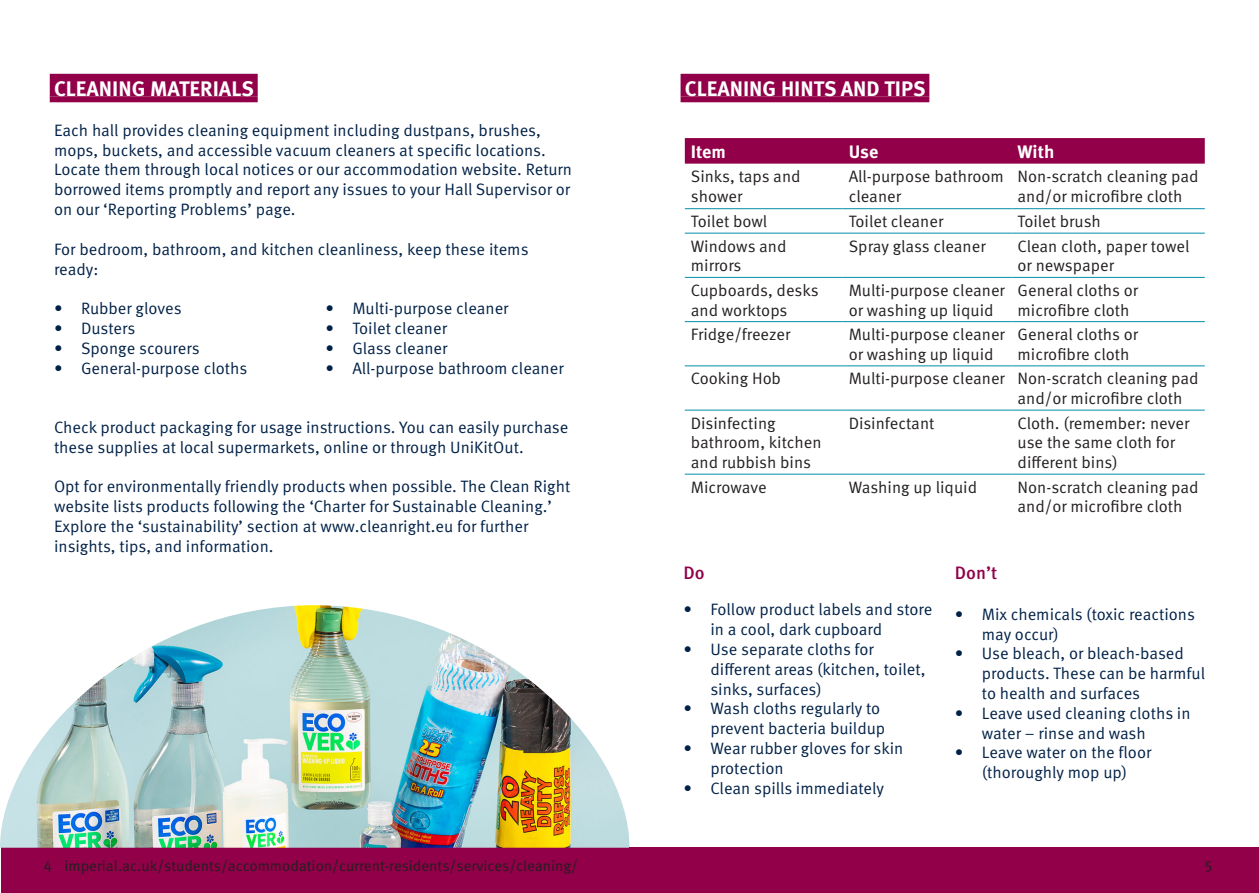
<style>
.page{position:relative;width:1259px;height:893px;background:#fff}
.page>*{position:absolute;margin:0;border:0;box-sizing:border-box;transform-origin:0 0}
.t1{font:700 21px "Meta Pro";color:#fff}
.t2{font:700 18px "Meta Pro";color:#fff}
.Reduced_Text{font:500 18px "Meta Pro";color:#910048}
.t3{font:16.5px/19.8px "Meta Pro Norm";color:#002147}
.t4{font:16.5px/19.8px "Meta Pro Norm";color:#231f20}
.t5{font:15px "Meta Pro Norm";color:#231f20}
</style>
<div class="page">
<div style="left:50px;top:74px;width:208px;height:22px;background:#910048"></div>
<div style="left:50px;top:96px;width:208px;height:6px;background:#910048"></div>
<div style="left:680px;top:74px;width:249px;height:22px;background:#910048"></div>
<div style="left:680px;top:96px;width:249px;height:6px;background:#910048"></div>
<div style="left:1px;top:848px;width:628px;height:45px;background:#910048"></div>
<img style="left:0;top:605px;width:629px;height:243px">
<svg style="left:685px;top:138px;width:519px;height:26px;background:#92044a"></svg>
<hr style="left:685px;top:208px;width:157px;height:1px;background:#008eaa">
<hr style="left:842px;top:208px;width:169px;height:1px;background:#008eaa">
<hr style="left:1011px;top:208px;width:193px;height:1px;background:#008eaa">
<hr style="left:685px;top:233px;width:157px;height:1px;background:#008eaa">
<hr style="left:842px;top:233px;width:169px;height:1px;background:#008eaa">
<hr style="left:1011px;top:233px;width:193px;height:1px;background:#008eaa">
<hr style="left:685px;top:277px;width:157px;height:1px;background:#008eaa">
<hr style="left:842px;top:277px;width:169px;height:1px;background:#008eaa">
<hr style="left:1011px;top:277px;width:193px;height:1px;background:#008eaa">
<hr style="left:685px;top:321px;width:157px;height:1px;background:#008eaa">
<hr style="left:842px;top:321px;width:169px;height:1px;background:#008eaa">
<hr style="left:1011px;top:321px;width:193px;height:1px;background:#008eaa">
<hr style="left:685px;top:365px;width:157px;height:1px;background:#008eaa">
<hr style="left:842px;top:365px;width:169px;height:1px;background:#008eaa">
<hr style="left:1011px;top:365px;width:193px;height:1px;background:#008eaa">
<hr style="left:685px;top:410px;width:157px;height:1px;background:#008eaa">
<hr style="left:842px;top:410px;width:169px;height:1px;background:#008eaa">
<hr style="left:1011px;top:410px;width:193px;height:1px;background:#008eaa">
<hr style="left:685px;top:474px;width:157px;height:1px;background:#008eaa">
<hr style="left:842px;top:474px;width:169px;height:1px;background:#008eaa">
<hr style="left:1011px;top:474px;width:193px;height:1px;background:#008eaa">
<div style="left:629px;top:848px;width:630px;height:45px;background:#910048"></div>
<p class="t1" style="left:54px;top:73px;width:201px">CLEANING MATERIALS</p>
<p class="t3" style="left:54px;top:119px;width:519px">Each hall provides cleaning equipment including dustpans, brushes, mops, buckets, and accessible vacuum cleaners at specific locations.<br>Locate them through local notices or our accommodation website. Return borrowed items promptly and report any issues to your Hall Supervisor or on our ‘Reporting Problems’ page.</p>
<p class="t3" style="left:54px;top:238px;width:476px">For bedroom, bathroom, and kitchen cleanliness, keep these items ready:</p>
<p class="t3" style="left:54px;top:297px;width:129px">• Rubber gloves</p>
<p class="t3" style="left:54px;top:317px;width:83px">• Dusters</p>
<p class="t3" style="left:54px;top:337px;width:147px">• Sponge scourers</p>
<p class="t3" style="left:54px;top:357px;width:195px">• General-purpose cloths</p>
<p class="t3" style="left:325px;top:297px;width:185px">• Multi-purpose cleaner</p>
<p class="t3" style="left:325px;top:317px;width:123px">• Toilet cleaner</p>
<p class="t3" style="left:325px;top:337px;width:124px">• Glass cleaner</p>
<p class="t3" style="left:325px;top:357px;width:240px">• All-purpose bathroom cleaner</p>
<p class="t3" style="left:54px;top:416px;width:516px">Check product packaging for usage instructions. You can easily purchase these supplies at local supermarkets, online or through UniKitOut.</p>
<p class="t3" style="left:54px;top:476px;width:518px">Opt for environmentally friendly products when possible. The Clean Right website lists products following the ‘Charter for Sustainable Cleaning.’ Explore the ‘sustainability’ section at www.cleanright.eu for further insights, tips, and information.</p>
<p class="t1" style="left:685px;top:73px;width:242px">CLEANING HINTS AND TIPS</p>
<p class="t2" style="left:691px;top:137px;width:37px">Item</p>
<p class="t2" style="left:848px;top:137px;width:31px">Use</p>
<p class="t2" style="left:1017px;top:137px;width:38px">With</p>
<p class="t4" style="left:691px;top:165px;width:111px">Sinks, taps and shower</p>
<p class="t4" style="left:848px;top:165px;width:157px">All-purpose bathroom cleaner</p>
<p class="t4" style="left:1017px;top:165px;width:183px">Non-scratch cleaning pad and/or microfibre cloth</p>
<p class="t4" style="left:691px;top:210px;width:78px">Toilet bowl</p>
<p class="t4" style="left:848px;top:210px;width:96px">Toilet cleaner</p>
<p class="t4" style="left:1017px;top:210px;width:85px">Toilet brush</p>
<p class="t4" style="left:691px;top:235px;width:97px">Windows and mirrors</p>
<p class="t4" style="left:848px;top:235px;width:138px">Spray glass cleaner</p>
<p class="t4" style="left:1017px;top:235px;width:173px">Clean cloth, paper towel or newspaper</p>
<p class="t4" style="left:691px;top:279px;width:129px">Cupboards, desks and worktops</p>
<p class="t4" style="left:848px;top:279px;width:158px">Multi-purpose cleaner or washing up liquid</p>
<p class="t4" style="left:1017px;top:279px;width:122px">General cloths or microfibre cloth</p>
<p class="t4" style="left:691px;top:323px;width:101px">Fridge/freezer</p>
<p class="t4" style="left:848px;top:323px;width:158px">Multi-purpose cleaner or washing up liquid</p>
<p class="t4" style="left:1017px;top:323px;width:122px">General cloths or microfibre cloth</p>
<p class="t4" style="left:691px;top:368px;width:92px">Cooking Hob</p>
<p class="t4" style="left:848px;top:368px;width:158px">Multi-purpose cleaner</p>
<p class="t4" style="left:1017px;top:368px;width:183px">Non-scratch cleaning pad and/or microfibre cloth</p>
<p class="t4" style="left:691px;top:412px;width:132px">Disinfecting bathroom, kitchen and rubbish bins</p>
<p class="t4" style="left:848px;top:412px;width:87px">Disinfectant</p>
<p class="t4" style="left:1017px;top:412px;width:173px">Cloth. (remember: never use the same cloth for different bins)</p>
<p class="t4" style="left:691px;top:476px;width:77px">Microwave</p>
<p class="t4" style="left:848px;top:476px;width:130px">Washing up liquid</p>
<p class="t4" style="left:1017px;top:476px;width:183px">Non-scratch cleaning pad and/or microfibre cloth</p>
<p class="Reduced_Text" style="left:683px;top:558px;width:23px">Do</p>
<p class="t3" style="left:710px;top:599px;width:223px;text-indent:-27px">• Follow product labels and store in a cool, dark cupboard</p>
<p class="t3" style="left:710px;top:638px;width:217px;text-indent:-27px">• Use separate cloths for different areas (kitchen, toilet, sinks, surfaces)</p>
<p class="t3" style="left:710px;top:698px;width:176px;text-indent:-27px">• Wash cloths regularly to prevent bacteria buildup</p>
<p class="t3" style="left:710px;top:737px;width:194px;text-indent:-27px">• Wear rubber gloves for skin protection</p>
<p class="t3" style="left:683px;top:777px;width:202px">• Clean spills immediately</p>
<p class="Reduced_Text" style="left:955px;top:558px;width:44px">Don’t</p>
<p class="t3" style="left:982px;top:603px;width:215px;text-indent:-27px">• Mix chemicals (toxic reactions may occur)</p>
<p class="t3" style="left:982px;top:643px;width:225px;text-indent:-27px">• Use bleach, or bleach-based products. These can be harmful to health and surfaces</p>
<p class="t3" style="left:982px;top:702px;width:210px;text-indent:-27px">• Leave used cleaning cloths in water – rinse and wash</p>
<p class="t3" style="left:955px;top:742px;width:198px;text-align:center">• Leave water on the floor (thoroughly mop up)</p>
<p class="t5" style="left:44px;top:855px;width:535px">4 imperial.ac.uk/students/accommodation/current-residents/services/cleaning/</p>
<p class="t5" style="left:1205px;top:853px;width:9px">5</p>
</div>
